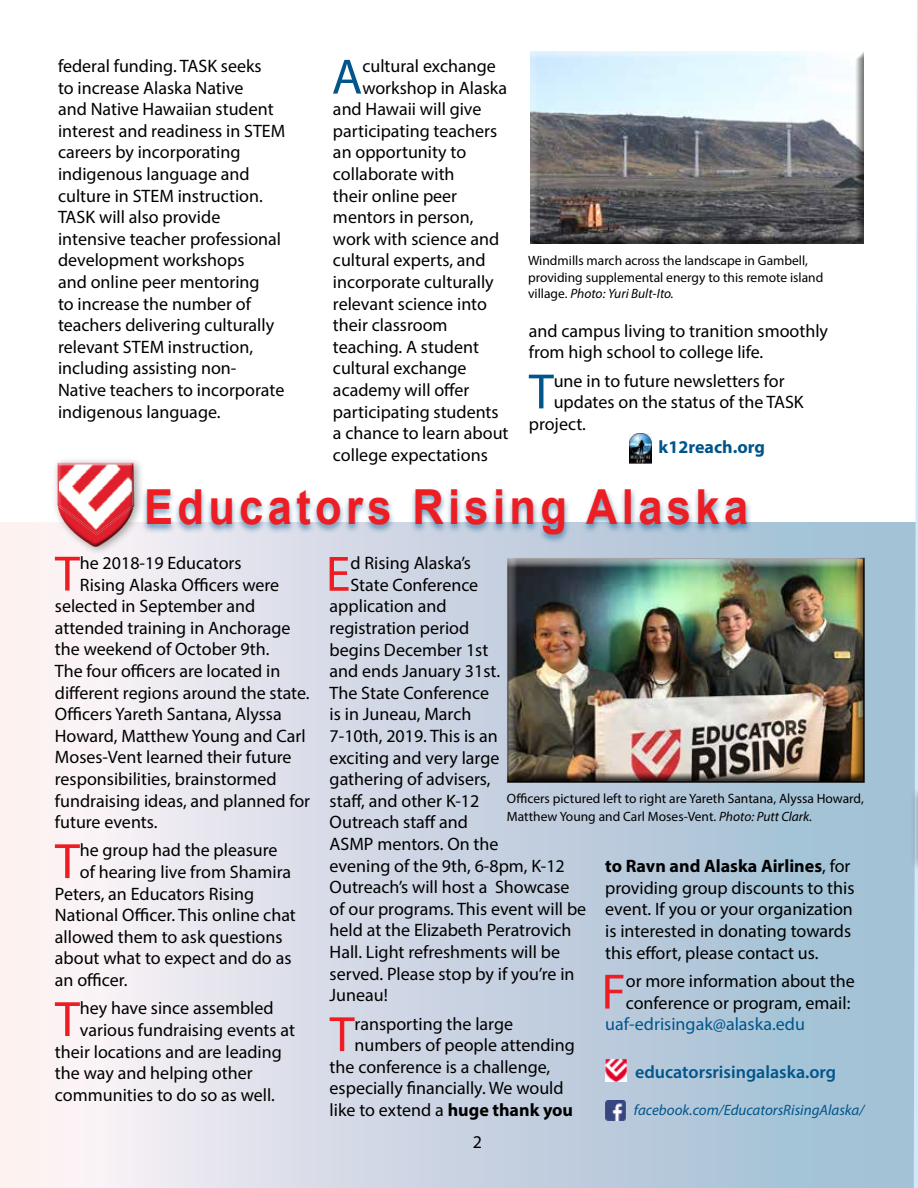
<style>
.page{position:relative;width:918px;height:1188px;background:#fff}
.page>*{position:absolute;margin:0;border:0;box-sizing:border-box;transform-origin:0 0}
.t1{font:50.1px "Myriad Pro";color:#ed1d24}
.t2{font:50.1px "Myriad Pro";color:#00558b}
.t3{font:700 48.3px "Arial";letter-spacing:.1em;color:#ed1d24;scale:.9 1}
.t4{font:18px/21.6px "Myriad Pro";color:#000}
.t5{font:600 18px "Myriad Pro";color:#00558b}
.t6{font:18px "Myriad Pro";color:#00558b}
.t7{font:700 18px "Myriad Pro";color:#00558b}
.t8{font:italic 15px "Myriad Pro";color:#00558b}
.t9{font:13.5px/16.5px "Myriad Pro";color:#000}
.s1{font-style:italic}
.s2{font-weight:700}
</style>
<div class="page">
<div style="left:0;top:522px;width:918px;height:666px;background:linear-gradient(to right,#fff3f6,#99bad1)"></div>
<svg style="left:914px;top:0;width:4px;height:1188px"></svg>
<img style="left:605px;top:1100px;width:21px;height:20px">
<img style="left:605px;top:1059px;width:22px;height:23px">
<div style="left:505px;top:557px;width:361px;height:227px;background:#000;opacity:.75"></div>
<div style="left:528px;top:51px;width:336px;height:194px;background:#000;opacity:.6"></div>
<div style="left:903px;top:718px;width:15px;height:209px;background:#fff;opacity:.75"></div>
<div style="left:141px;top:487px;width:611px;height:57px;background:#00558b;opacity:.57"></div>
<div style="left:51px;top:456px;width:94px;height:100px;background:#000;opacity:.35"></div>
<div style="left:54px;top:459px;width:83px;height:62px;background:#fff;opacity:.6"></div>
<div style="left:58px;top:460px;width:79px;height:87px;background:#000;opacity:.6"></div>
<img style="left:630px;top:434px;width:22px;height:30px">
<p class="t4" style="left:58px;top:55px;width:229px">federal funding. TASK seeks<br>to increase Alaska Native<br>and Native Hawaiian student interest and readiness in STEM careers by incorporating indigenous language and culture in STEM instruction.<br>TASK will also provide intensive teacher professional development workshops<br>and online peer mentoring<br>to increase the number of teachers delivering culturally relevant STEM instruction, including assisting non-<br>Native teachers to incorporate indigenous language.</p>
<h1 class="t2" style="left:332px;top:46px;width:32px">A</h1>
<p class="t4" style="left:362px;top:55px;width:135px">cultural exchange</p>
<p class="t4" style="left:362px;top:76px;width:146px">workshop in Alaska</p>
<p class="t4" style="left:333px;top:98px;width:150px">and Hawaii will give</p>
<p class="t4" style="left:333px;top:120px;width:166px">participating teachers</p>
<p class="t4" style="left:333px;top:141px;width:135px">an opportunity to</p>
<p class="t4" style="left:333px;top:163px;width:123px">collaborate with</p>
<p class="t4" style="left:333px;top:184px;width:126px">their online peer</p>
<p class="t4" style="left:333px;top:206px;width:142px">mentors in person,</p>
<p class="t4" style="left:333px;top:228px;width:168px">work with science and</p>
<p class="t4" style="left:333px;top:249px;width:154px">cultural experts, and</p>
<p class="t4" style="left:333px;top:271px;width:162px">incorporate culturally</p>
<p class="t4" style="left:333px;top:292px;width:156px">relevant science into</p>
<p class="t4" style="left:333px;top:314px;width:116px">their classroom</p>
<p class="t4" style="left:333px;top:336px;width:148px">teaching. A student</p>
<p class="t4" style="left:333px;top:357px;width:135px">cultural exchange</p>
<p class="t4" style="left:333px;top:379px;width:138px">academy will offer</p>
<p class="t4" style="left:333px;top:400px;width:167px">participating students</p>
<p class="t4" style="left:333px;top:422px;width:177px">a chance to learn about</p>
<p class="t4" style="left:333px;top:444px;width:156px">college expectations</p>
<p class="t9" style="left:528px;top:252px;width:297px">Windmills march across the landscape in Gambell, providing supplemental energy to this remote island village. <span class="s1">Photo: Yuri Bult-Ito.</span></p>
<p class="t4" style="left:529px;top:320px;width:301px">and campus living to tranition smoothly from high school to college life.</p>
<h1 class="t2" style="left:529px;top:361px;width:26px">T</h1>
<p class="t4" style="left:554px;top:370px;width:232px">une in to future newsletters for</p>
<p class="t4" style="left:554px;top:391px;width:251px">updates on the status of the TASK</p>
<p class="t4" style="left:529px;top:413px;width:59px">project.</p>
<p class="t7" style="left:659px;top:435px;width:108px">k12reach.org</p>
<h2 class="t3" style="left:144px;top:475px;width:673px">Educators Rising Alaska</h2>
<h1 class="t1" style="left:55px;top:543px;width:26px">T</h1>
<p class="t4" style="left:80px;top:552px;width:163px">he 2018-19 Educators</p>
<p class="t4" style="left:80px;top:573px;width:201px">Rising Alaska Officers were</p>
<p class="t4" style="left:55px;top:595px;width:202px">selected in September and</p>
<p class="t4" style="left:55px;top:617px;width:237px">attended training in Anchorage</p>
<p class="t4" style="left:55px;top:638px;width:216px">the weekend of October 9th.</p>
<p class="t4" style="left:55px;top:660px;width:227px">The four officers are located in</p>
<p class="t4" style="left:55px;top:681px;width:256px">different regions around the state.</p>
<p class="t4" style="left:55px;top:703px;width:228px">Officers Yareth Santana, Alyssa</p>
<p class="t4" style="left:55px;top:725px;width:252px">Howard, Matthew Young and Carl</p>
<p class="t4" style="left:55px;top:746px;width:238px">Moses-Vent learned their future</p>
<p class="t4" style="left:55px;top:768px;width:223px">responsibilities, brainstormed</p>
<p class="t4" style="left:55px;top:789px;width:257px">fundraising ideas, and planned for</p>
<p class="t4" style="left:55px;top:811px;width:104px">future events.</p>
<h1 class="t1" style="left:55px;top:830px;width:26px">T</h1>
<p class="t4" style="left:80px;top:839px;width:199px">he group had the pleasure</p>
<p class="t4" style="left:80px;top:861px;width:213px">of hearing live from Shamira</p>
<p class="t4" style="left:55px;top:883px;width:201px">Peters, an Educators Rising</p>
<p class="t4" style="left:55px;top:904px;width:243px">National Officer. This online chat</p>
<p class="t4" style="left:55px;top:926px;width:229px">allowed them to ask questions</p>
<p class="t4" style="left:55px;top:947px;width:238px">about what to expect and do as</p>
<p class="t4" style="left:55px;top:969px;width:74px">an officer.</p>
<h1 class="t1" style="left:55px;top:988px;width:26px">T</h1>
<p class="t4" style="left:80px;top:997px;width:195px">hey have since assembled</p>
<p class="t4" style="left:80px;top:1019px;width:217px">various fundraising events at</p>
<p class="t4" style="left:55px;top:1041px;width:228px">their locations and are leading</p>
<p class="t4" style="left:55px;top:1062px;width:199px">the way and helping other</p>
<p class="t4" style="left:55px;top:1084px;width:222px">communities to do so as well.</p>
<h1 class="t1" style="left:326px;top:543px;width:26px">E</h1>
<p class="t4" style="left:350px;top:552px;width:122px">d Rising Alaska’s</p>
<p class="t4" style="left:350px;top:574px;width:129px">State Conference</p>
<p class="t4" style="left:330px;top:595px;width:118px">application and</p>
<p class="t4" style="left:330px;top:617px;width:141px">registration period</p>
<p class="t4" style="left:330px;top:638px;width:160px">begins December 1st</p>
<p class="t4" style="left:330px;top:660px;width:172px">and ends January 31st.</p>
<p class="t4" style="left:330px;top:682px;width:161px">The State Conference</p>
<p class="t4" style="left:330px;top:703px;width:143px">is in Juneau, March</p>
<p class="t4" style="left:330px;top:725px;width:170px">7-10th, 2019. This is an</p>
<p class="t4" style="left:330px;top:746px;width:171px">exciting and very large</p>
<p class="t4" style="left:330px;top:768px;width:163px">gathering of advisers,</p>
<p class="t4" style="left:330px;top:790px;width:151px">staff, and other K-12</p>
<p class="t4" style="left:330px;top:811px;width:140px">Outreach staff and</p>
<p class="t4" style="left:330px;top:833px;width:170px">ASMP mentors. On the</p>
<p class="t4" style="left:330px;top:854px;width:237px">evening of the 9th, 6-8pm, K-12</p>
<p class="t4" style="left:330px;top:876px;width:241px">Outreach’s will host a Showcase</p>
<p class="t4" style="left:330px;top:898px;width:258px">of our programs. This event will be</p>
<p class="t4" style="left:330px;top:919px;width:243px">held at the Elizabeth Peratrovich</p>
<p class="t4" style="left:330px;top:941px;width:232px">Hall. Light refreshments will be</p>
<p class="t4" style="left:330px;top:962px;width:246px">served. Please stop by if you’re in</p>
<p class="t4" style="left:330px;top:984px;width:60px">Juneau!</p>
<h1 class="t1" style="left:330px;top:1003px;width:26px">T</h1>
<p class="t4" style="left:355px;top:1012px;width:160px">ransporting the large</p>
<p class="t9" style="left:507px;top:789px;width:358px;line-height:18px">Officers pictured left to right are Yareth Santana, Alyssa Howard,<br>Matthew Young and Carl Moses-Vent. <span class="s1">Photo: Putt Clark.</span></p>
<p class="t4" style="left:605px;top:855px;width:251px"><span class="s2">to Ravn and Alaska Airlines</span>, for providing group discounts to this event. If you or your organization is interested in donating towards this effort, please contact us.</p>
<h1 class="t1" style="left:601px;top:961px;width:26px">F</h1>
<p class="t4" style="left:626px;top:970px;width:231px">or more information about the conference or program, email:</p>
<p class="t6" style="left:605px;top:1013px;width:201px">uaf-edrisingak@alaska.edu</p>
<p class="t4" style="left:355px;top:1034px;width:222px">numbers of people attending</p>
<p class="t4" style="left:330px;top:1056px;width:222px">the conference is a challenge,</p>
<p class="t4" style="left:330px;top:1077px;width:236px">especially financially. We would</p>
<p class="t4" style="left:330px;top:1099px;width:245px">like to extend a <span class="s2">huge thank you</span></p>
<p class="t5" style="left:635px;top:1060px;width:203px">educatorsrisingalaska.org</p>
<p class="t8" style="left:634px;top:1101px;width:232px">facebook.com/EducatorsRisingAlaska/</p>
<p class="t4" style="left:473px;top:1130px;width:11px">2</p>
</div>
